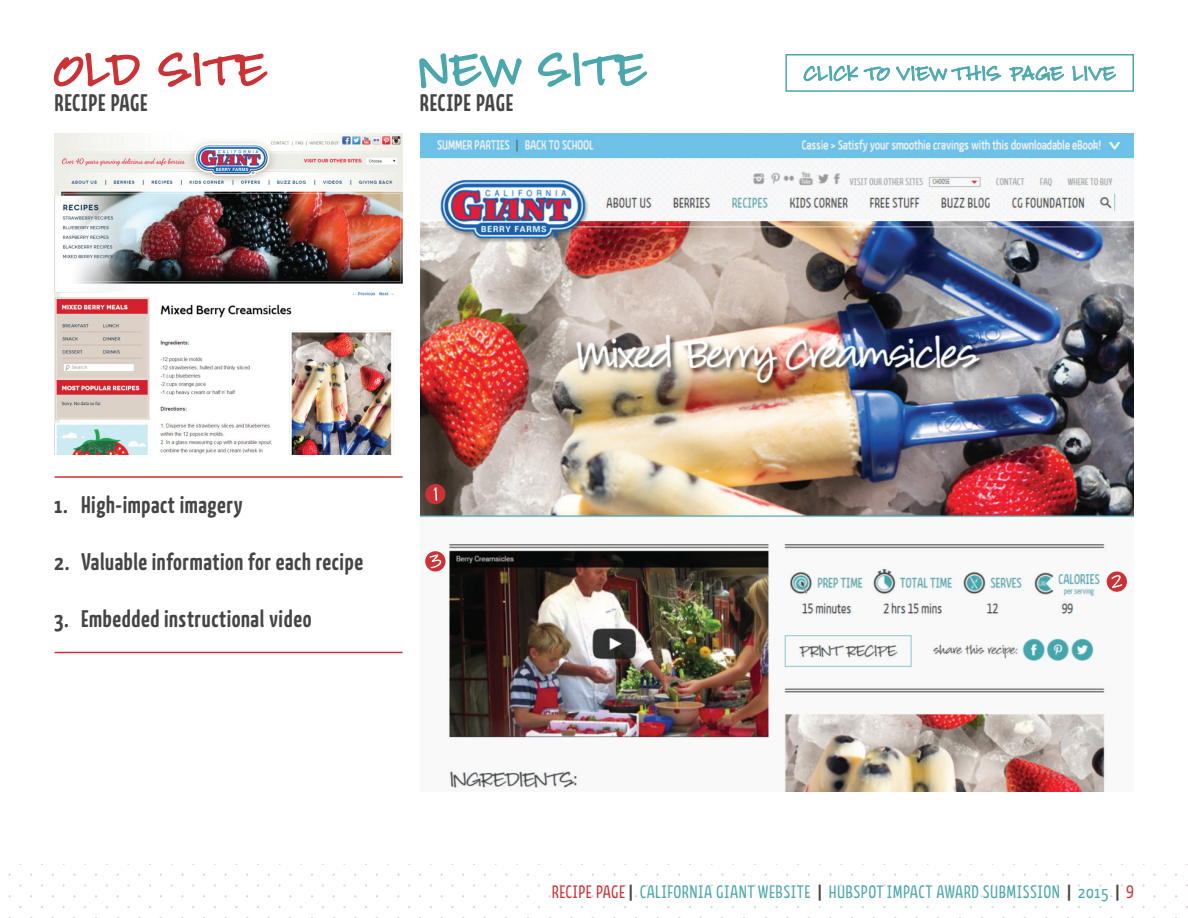
<style>
.page{position:relative;width:1188px;height:918px;background:#fff}
.page>*{position:absolute;margin:0;border:0;box-sizing:border-box;transform-origin:0 0}
.t1{font:72px "Louisiana";letter-spacing:.05em;color:#cb3235}
.t2{font:72px "Louisiana";letter-spacing:.05em;color:#4aa7ad}
.t3{font:31.5px "Louisiana";letter-spacing:.04em;color:#4aa7ad}
.t4{font:700 24px "Kava Pro";letter-spacing:.025em;color:#464545}
.t5{font:18px "Kava Pro";letter-spacing:.025em;color:#4aa7ad}
.s1{color:#cb3235}
.s2{font-weight:700;color:#464545}
</style>
<div class="page">
<img style="left:420px;top:134px;width:714px;height:658px">
<svg style="left:53px;top:53px;width:87px;height:34px"></svg>
<svg style="left:158px;top:52px;width:110px;height:35px"></svg>
<svg style="left:419px;top:53px;width:103px;height:36px"></svg>
<svg style="left:537px;top:52px;width:110px;height:35px"></svg>
<img style="left:54px;top:134px;width:349px;height:320px">
<hr style="left:55px;top:476px;width:348px;height:2px;background:#cb3235">
<hr style="left:55px;top:652px;width:348px;height:1px;background:#cb3235">
<svg style="left:425px;top:551px;width:21px;height:21px"></svg>
<svg style="left:429px;top:554px;width:12px;height:14px"></svg>
<div style="left:425px;top:484px;width:21px;height:20px;background:#cb3235;border-radius:50%"></div>
<svg style="left:433px;top:487px;width:4px;height:14px"></svg>
<div style="left:1107px;top:571px;width:20px;height:21px;background:#cb3235;border-radius:50%"></div>
<svg style="left:1111px;top:575px;width:11px;height:13px"></svg>
<svg style="left:803px;top:65px;width:87px;height:17px"></svg>
<svg style="left:896px;top:65px;width:106px;height:17px"></svg>
<svg style="left:1009px;top:65px;width:55px;height:17px"></svg>
<svg style="left:1072px;top:65px;width:44px;height:16px"></svg>
<div style="left:785px;top:54px;width:349px;height:38px;border:2px solid #4aa7ad"></div>
<h1 class="t1" style="left:55px;top:16px;width:213px">OLD SITE</h1>
<p class="t4" style="left:55px;top:88px;width:95px">RECIPE PAGE</p>
<h1 class="t2" style="left:420px;top:16px;width:227px">NEW SITE</h1>
<p class="t4" style="left:420px;top:88px;width:95px">RECIPE PAGE</p>
<h2 class="t3" style="left:804px;top:50px;width:313px">CLICK TO VIEW THIS PAGE LIVE</h2>
<p class="t4" style="left:54px;top:490px;width:190px">1. High-impact imagery</p>
<p class="t4" style="left:54px;top:547px;width:311px">2. Valuable information for each recipe</p>
<p class="t4" style="left:54px;top:604px;width:259px">3. Embedded instructional video</p>
<p class="t5" style="left:552px;top:881px;width:584px"><span class="s1">RECIPE PAGE</span> <span class="s2">|</span> CALIFORNIA GIANT WEBSITE <span class="s2">|</span> HUBSPOT IMPACT AWARD SUBMISSION <span class="s2">|</span> 2015 <span class="s2">|</span> <span class="s1">9</span></p>
</div>
